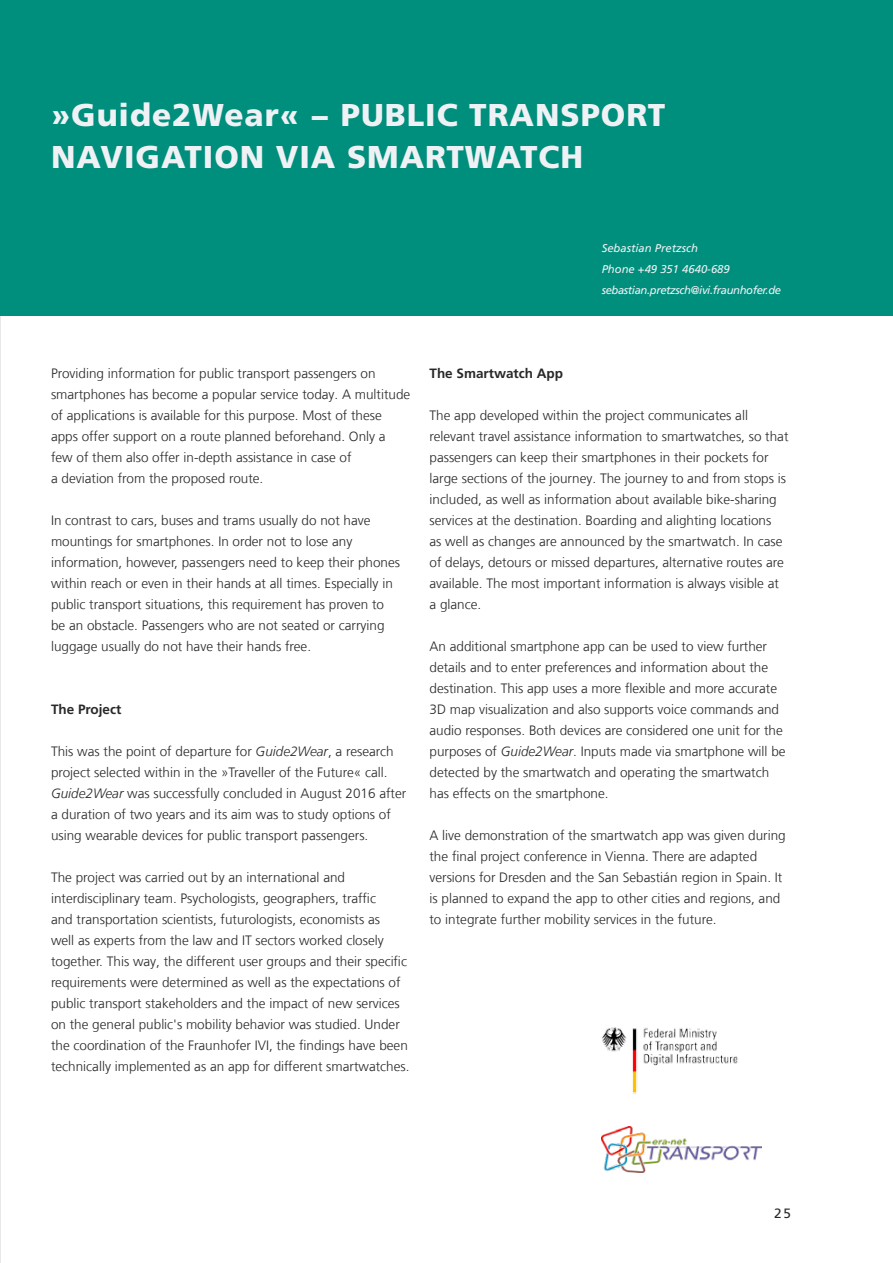
<style>
.page{position:relative;width:893px;height:1263px;background:#fff}
.page>*{position:absolute;margin:0;border:0;box-sizing:border-box;transform-origin:0 0}
.t1{font:900 31.5px/42px "Frutiger LT Com";letter-spacing:.03em;color:#eff1f5}
.t2{font:300 13.5px/21px "Frutiger LT Com";color:#282828}
.t3{font:700 13.5px "Frutiger LT Com";color:#282828}
.t4{font:13.5px "Frutiger LT Com";color:#282828}
.t5{font:italic 11.25px/21px "Frutiger LT Com";letter-spacing:-.015em;color:#eff1f5}
.s1{font-style:italic}
</style>
<div class="page">
<div style="left:0;top:0;width:893px;height:315px;background:#008f7c"></div>
<img style="left:601px;top:1027px;width:137px;height:67px">
<img style="left:601px;top:1126px;width:161px;height:46px">
<h1 class="t1" style="left:51px;top:94px;width:616px">»Guide2Wear« − PUBLIC TRANSPORT<br>NAVIGATION VIA SMARTWATCH</h1>
<p class="t5" style="left:602px;top:238px;width:181px">Sebastian Pretzsch<br>Phone +49 351 4640-689 sebastian.pretzsch@ivi.fraunhofer.de</p>
<p class="t2" style="left:51px;top:363px;width:361px">Providing information for public transport passengers on smartphones has become a popular service today. A multitude of applications is available for this purpose. Most of these apps offer support on a route planned beforehand. Only a few of them also offer in-depth assistance in case of<br>a deviation from the proposed route.</p>
<p class="t2" style="left:51px;top:510px;width:351px">In contrast to cars, buses and trams usually do not have mountings for smartphones. In order not to lose any information, however, passengers need to keep their phones within reach or even in their hands at all times. Especially in public transport situations, this requirement has proven to be an obstacle. Passengers who are not seated or carrying luggage usually do not have their hands free.</p>
<p class="t3" style="left:51px;top:701px;width:72px">The Project</p>
<p class="t2" style="left:51px;top:741px;width:357px">This was the point of departure for <span class="s1">Guide2Wear</span>, a research project selected within in the »Traveller of the Future« call.<br><span class="s1">Guide2Wear</span> was successfully concluded in August 2016 after a duration of two years and its aim was to study options of using wearable devices for public transport passengers.</p>
<p class="t2" style="left:51px;top:867px;width:360px">The project was carried out by an international and interdisciplinary team. Psychologists, geographers, traffic<br>and transportation scientists, futurologists, economists as<br>well as experts from the law and IT sectors worked closely together. This way, the different user groups and their specific requirements were determined as well as the expectations of public transport stakeholders and the impact of new services on the general public's mobility behavior was studied. Under the coordination of the Fraunhofer IVI, the findings have been technically implemented as an app for different smartwatches.</p>
<p class="t3" style="left:429px;top:366px;width:135px">The Smartwatch App</p>
<p class="t2" style="left:429px;top:405px;width:360px">The app developed within the project communicates all relevant travel assistance information to smartwatches, so that passengers can keep their smartphones in their pockets for large sections of the journey. The journey to and from stops is included, as well as information about available bike-sharing services at the destination. Boarding and alighting locations<br>as well as changes are announced by the smartwatch. In case of delays, detours or missed departures, alternative routes are available. The most important information is always visible at a glance.</p>
<p class="t2" style="left:429px;top:636px;width:358px">An additional smartphone app can be used to view further details and to enter preferences and information about the destination. This app uses a more flexible and more accurate 3D map visualization and also supports voice commands and audio responses. Both devices are considered one unit for the purposes of <span class="s1">Guide2Wear</span>. Inputs made via smartphone will be detected by the smartwatch and operating the smartwatch has effects on the smartphone.</p>
<p class="t2" style="left:429px;top:825px;width:358px">A live demonstration of the smartwatch app was given during the final project conference in Vienna. There are adapted versions for Dresden and the San Sebastián region in Spain. It is planned to expand the app to other cities and regions, and to integrate further mobility services in the future.</p>
<p class="t4" style="left:774px;top:1205px;width:18px">25</p>
</div>
